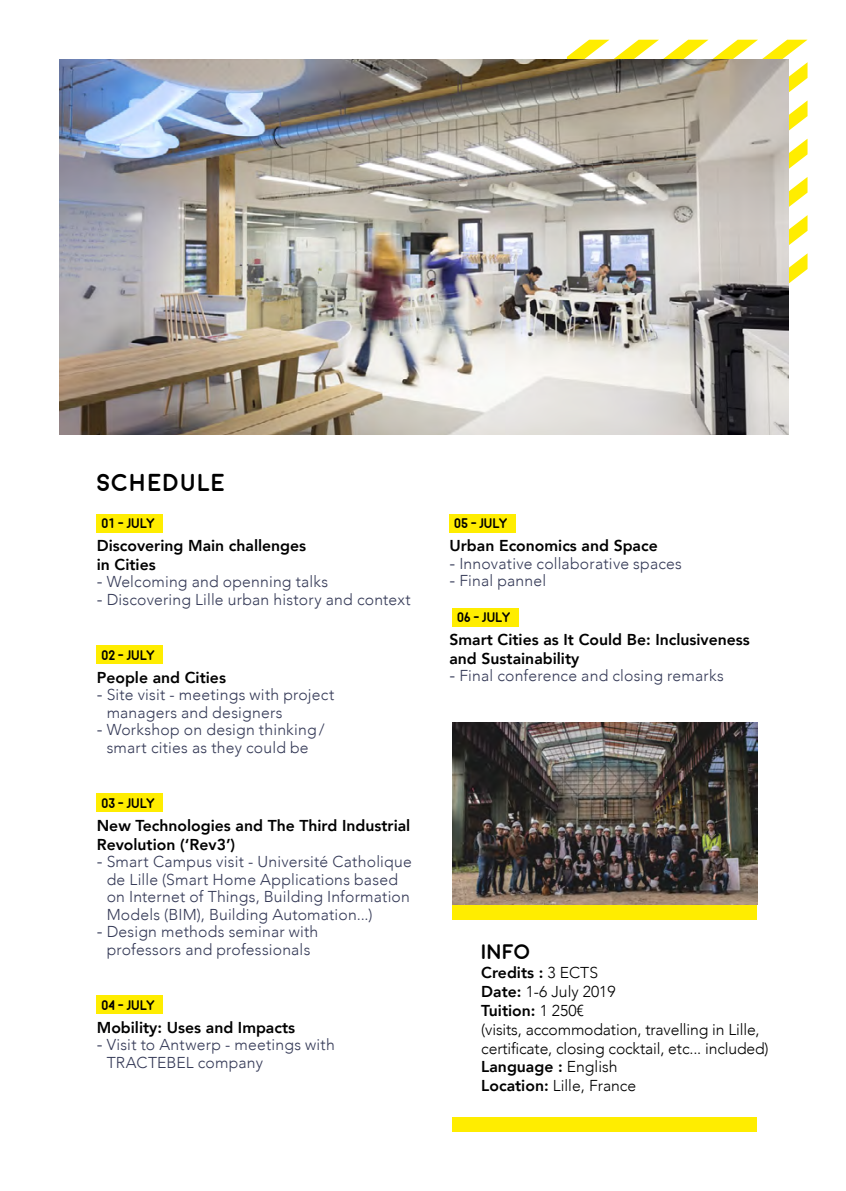
<style>
.page{position:relative;width:846px;height:1191px;background:#fff}
.page>*{position:absolute;margin:0;border:0;box-sizing:border-box;transform-origin:0 0}
.t1{font:700 24.5px "Moon";color:#000}
.t2{font:700 21px "Moon";color:#000}
.t3{font:300 15.75px/17.5px "Avenir";letter-spacing:.015em;color:#353a57}
.t4{font:800 15.75px/18.9px "Avenir";color:#000}
.t5{font:300 15.75px/18.9px "Avenir";letter-spacing:-.01em;color:#000}
.t6{font:700 14px "Moon";letter-spacing:-.075em;color:#000}
.s1{font-size:17.5px}
.s2{font-weight:300}
.s3{font-weight:800}
</style>
<div class="page">
<svg style="left:567px;top:40px;width:240px;height:246px"></svg>
<div style="left:97px;top:514px;width:66px;height:18px;background:#ffed00"></div>
<div style="left:97px;top:646px;width:66px;height:18px;background:#ffed00"></div>
<div style="left:97px;top:794px;width:66px;height:18px;background:#ffed00"></div>
<div style="left:97px;top:995px;width:66px;height:18px;background:#ffed00"></div>
<img style="left:60px;top:60px;width:728px;height:374px">
<div style="left:453px;top:1116px;width:304px;height:15px;background:#ffed00"></div>
<div style="left:449px;top:514px;width:66px;height:18px;background:#ffed00"></div>
<div style="left:452px;top:608px;width:66px;height:18px;background:#ffed00"></div>
<img style="left:453px;top:722px;width:304px;height:183px">
<div style="left:453px;top:905px;width:304px;height:14px;background:#ffed00"></div>
<p class="t1" style="left:97px;top:470px;width:130px">SCHEDULE</p>
<p class="t6" style="left:101px;top:516px;width:56px">01 - JULY</p>
<p class="t4" style="left:97px;top:536px;width:211px">Discovering Main challenges</p>
<p class="t4" style="left:97px;top:555px;width:60px">in Cities</p>
<p class="t3" style="left:97px;top:573px;width:233px"><span class="s1">-</span> Welcoming and openning talks</p>
<p class="t3" style="left:97px;top:591px;width:316px"><span class="s1">-</span> Discovering Lille urban history and context</p>
<p class="t6" style="left:101px;top:648px;width:56px">02 - JULY</p>
<p class="t4" style="left:97px;top:668px;width:131px">People and Cities</p>
<p class="t3" style="left:107px;top:686px;width:229px;text-indent:-10px"><span class="s1">-</span> Site visit - meetings with project managers and designers</p>
<p class="t3" style="left:97px;top:721px;width:229px;text-align:center"><span class="s1">-</span> Workshop on design thinking/ smart cities as they could be</p>
<p class="t6" style="left:101px;top:796px;width:56px">03 - JULY</p>
<p class="t4" style="left:97px;top:816px;width:315px">New Technologies and The Third Industrial<br>Revolution (‘Rev3’)</p>
<p class="t3" style="left:107px;top:853px;width:307px;text-indent:-10px"><span class="s1">-</span> Smart Campus visit - Université Catholique de Lille (Smart Home Applications based on Internet of Things, Building Information Models (BIM), Building Automation...)</p>
<p class="t3" style="left:97px;top:923px;width:223px;text-align:center"><span class="s1">-</span> Design methods seminar with professors and professionals</p>
<p class="t6" style="left:101px;top:998px;width:56px">04 - JULY</p>
<p class="t4" style="left:97px;top:1017px;width:200px">Mobility: Uses and Impacts</p>
<p class="t3" style="left:107px;top:1036px;width:230px;text-indent:-10px"><span class="s1">-</span> Visit to Antwerp - meetings with<br>TRACTEBEL company</p>
<p class="t6" style="left:453px;top:516px;width:56px">05 - JULY</p>
<p class="t4" style="left:449px;top:536px;width:210px">Urban Economics and Space</p>
<p class="t3" style="left:449px;top:554px;width:234px"><span class="s1">-</span> Innovative collaborative spaces</p>
<p class="t3" style="left:449px;top:572px;width:98px"><span class="s1">-</span> Final pannel</p>
<p class="t6" style="left:456px;top:610px;width:56px">06 - JULY</p>
<p class="t4" style="left:449px;top:630px;width:302px">Smart Cities as It Could Be: Inclusiveness and Sustainability</p>
<p class="t3" style="left:449px;top:667px;width:276px"><span class="s1">-</span> Final conference and closing remarks</p>
<p class="t2" style="left:481px;top:941px;width:51px">INFO</p>
<p class="t4" style="left:481px;top:963px;width:118px">Credits : <span class="s2">3</span> <span class="s2">ECTS</span></p>
<p class="t5" style="left:481px;top:982px;width:136px"><span class="s3">Date:</span> 1-6 July 2019</p>
<p class="t4" style="left:481px;top:1000px;width:104px">Tuition: <span class="s2">1 250€</span></p>
<p class="t5" style="left:481px;top:1019px;width:289px">(visits, accommodation, travelling in Lille, certificate, closing cocktail, etc... included)</p>
<p class="t4" style="left:481px;top:1057px;width:138px">Language : <span class="s2">English</span></p>
<p class="t5" style="left:481px;top:1076px;width:156px"><span class="s3">Location:</span> Lille, France</p>
</div>
